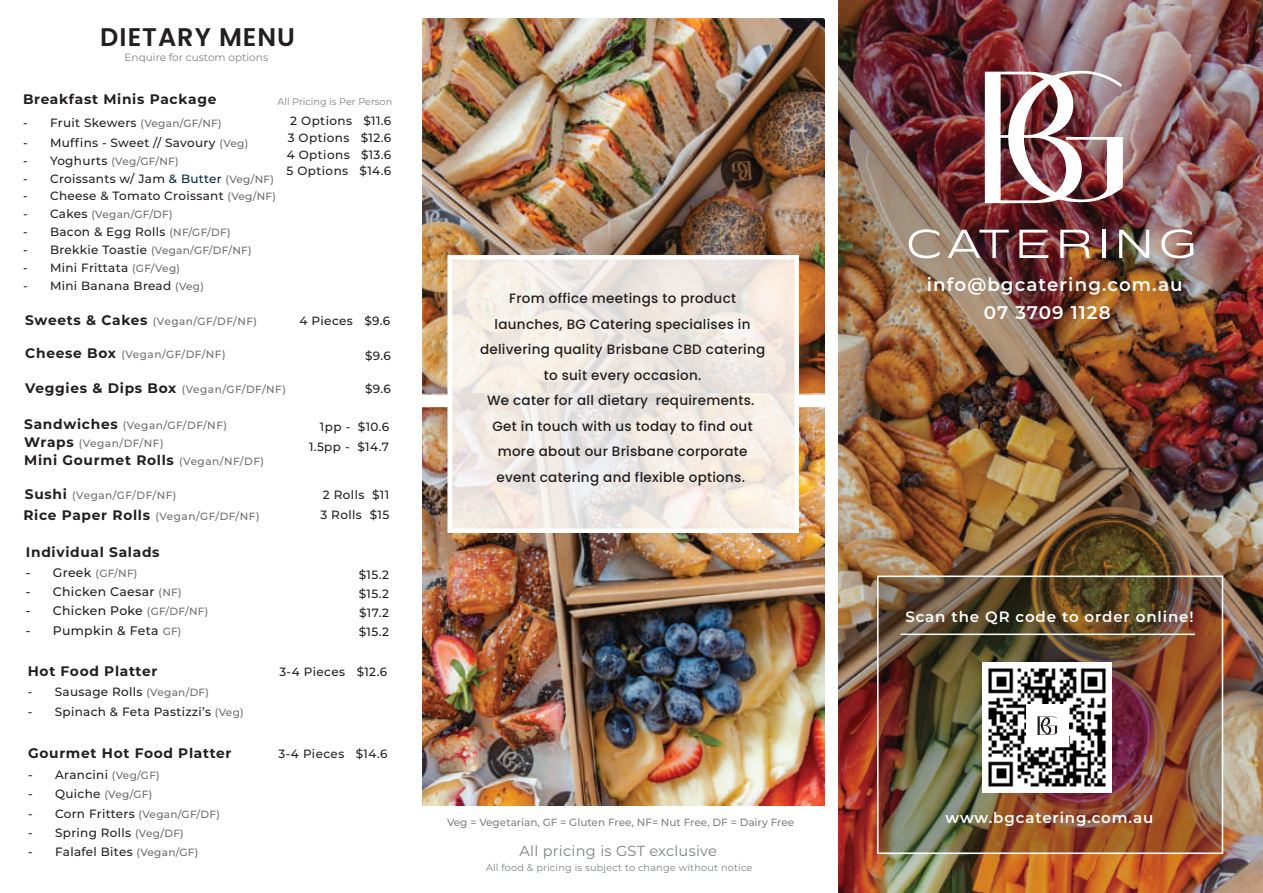
<style>
.page{position:relative;width:1263px;height:893px;background:#fff}
.page>*{position:absolute;margin:0;border:0;box-sizing:border-box;transform-origin:0 0}
.t1{font:600 25.5px "Poppins";letter-spacing:.04em;color:#231f20}
.t2{font:600 18.3px/27.6px "Montserrat";letter-spacing:.06em;color:#fff}
.t3{font:600 15px "Montserrat";letter-spacing:.06em;color:#fff}
.t4{font:14.55px "Montserrat";letter-spacing:.02em;color:#7e8083}
.t5{font:700 13.8px "Montserrat";letter-spacing:.05em;color:#231f20}
.t6{font:500 13.5px/25.5px "Poppins";letter-spacing:.02em;color:#231f20;text-align:center}
.t7{font:500 12.45px "Montserrat";letter-spacing:.025em;color:#231f20}
.t8{font:500 12px/16.5px "Montserrat";letter-spacing:.025em;color:#231f20;text-align:center}
.t9{font:500 10.5px/21.5px "Montserrat";letter-spacing:.05em;color:#6c6d70}
.t10{font:500 10.5px "Montserrat";color:#808285}
.t11{font:500 10.5px "Montserrat";letter-spacing:.025em;color:#6c6d70}
.t12{font:10.5px "Montserrat";color:#808285}
.t13{font:9.75px "Montserrat";letter-spacing:.02em;color:#7e8083}
.t14{font:9.6px "Montserrat";color:#808285}
.s1{font-size:10.5px;color:#6c6d70}
.s2{font-size:12px;color:#231f20}
.s3{color:#002340}
.s4{font-weight:700;font-size:13.8px;color:#231f20}
.s5{font-weight:500;font-size:10.5px;color:#6c6d70}
.s6{font-size:12.45px;color:#231f20}
</style>
<div class="page">
<img style="left:423px;top:19px;width:401px;height:375px">
<img style="left:422px;top:394px;width:403px;height:412px">
<img style="left:838px;top:0;width:425px;height:893px">
<img style="left:880px;top:578px;width:340px;height:273px">
<div style="left:877px;top:575px;width:346px;height:279px;border:2px solid #fff"></div>
<img style="left:982px;top:663px;width:130px;height:129px">
<div style="left:1025px;top:704px;width:43px;height:43px;background:#fff"></div>
<svg style="left:1037px;top:716px;width:20px;height:19px"></svg>
<img style="left:985px;top:71px;width:138px;height:132px">
<svg style="left:909px;top:229px;width:30px;height:29px"></svg>
<svg style="left:948px;top:230px;width:61px;height:28px"></svg>
<svg style="left:1019px;top:230px;width:29px;height:28px"></svg>
<svg style="left:1060px;top:230px;width:30px;height:28px"></svg>
<hr style="left:1102px;top:230px;width:3px;height:28px;background:#fff">
<svg style="left:1119px;top:230px;width:30px;height:28px"></svg>
<svg style="left:1161px;top:229px;width:32px;height:29px"></svg>
<hr style="left:900px;top:634px;width:295px;height:1px;background:#fff">
<div style="left:418px;top:395px;width:32px;height:12px;background:#fff"></div>
<div style="left:799px;top:395px;width:32px;height:12px;background:#fff"></div>
<svg style="left:447px;top:255px;width:347px;height:278px;background:#eee8e3"></svg>
<div style="left:448px;top:255px;width:351px;height:278px;border:4px solid #fff"></div>
<h1 class="t1" style="left:100px;top:22px;width:196px">DIETARY MENU</h1>
<p class="t12" style="left:125px;top:50px;width:145px">Enquire for custom options</p>
<p class="t5" style="left:23px;top:89px;width:195px">Breakfast Minis Package</p>
<p class="t14" style="left:278px;top:95px;width:116px">All Pricing is Per Person</p>
<p class="t8" style="left:23px;top:114px;width:200px">- Fruit Skewers <span class="s1">(Vegan/GF/NF)</span></p>
<p class="t8" style="left:23px;top:134px;width:227px">- Muffins - Sweet // Savoury <span class="s1">(Veg)</span></p>
<p class="t9" style="left:23px;top:150px;width:157px"><span class="s2">- Yoghurts</span> (Veg/GF/NF)</p>
<p class="t8" style="left:23px;top:170px;width:253px">- Croissants w/ Jam <span class="s3">&amp; Butter</span> <span class="s1">(Veg/NF)</span></p>
<p class="t8" style="left:23px;top:187px;width:254px">- Cheese &amp; Tomato Croissant <span class="s1">(Veg/NF)</span></p>
<p class="t11" style="left:23px;top:207px;width:151px"><span class="s2">- Cakes</span> (Vegan/GF/DF)</p>
<p class="t8" style="left:23px;top:223px;width:209px">- Bacon &amp; Egg Rolls <span class="s1">(NF/GF/DF)</span></p>
<p class="t11" style="left:23px;top:243px;width:230px"><span class="s2">- Brekkie Toastie</span> (Vegan/GF/DF/NF)</p>
<p class="t8" style="left:23px;top:259px;width:159px">- Mini Frittata <span class="s1">(GF/Veg)</span></p>
<p class="t8" style="left:23px;top:277px;width:183px">- Mini Banana Bread <span class="s1">(Veg)</span></p>
<p class="t9" style="left:25px;top:310px;width:233px"><span class="s4">Sweets &amp; Cakes</span> (Vegan/GF/DF/NF)</p>
<p class="t8" style="left:286px;top:112px;width:106px">2 Options $11.6<br>3 Options $12.6<br>4 Options $13.6<br>5 Options $14.6</p>
<p class="t8" style="left:299px;top:312px;width:92px">4 Pieces $9.6</p>
<p class="t9" style="left:25px;top:343px;width:202px"><span class="s4">Cheese Box</span> (Vegan/GF/DF/NF)</p>
<p class="t9" style="left:25px;top:378px;width:262px"><span class="s4">Veggies &amp; Dips Box</span> (Vegan/GF/DF/NF)</p>
<p class="t9" style="left:24px;top:416px;width:204px;line-height:18px"><span class="s4">Sandwiches</span> (Vegan/GF/DF/NF)<br><span class="s4">Wraps</span> (Vegan/DF/NF)</p>
<p class="t5" style="left:24px;top:450px;width:241px">Mini Gourmet Rolls <span class="s5">(Vegan/NF/DF)</span></p>
<p class="t9" style="left:23px;top:484px;width:238px"><span class="s4">Sushi</span> (Vegan/GF/DF/NF)<br><span class="s4">Rice Paper Rolls</span> (Vegan/GF/DF/NF)</p>
<p class="t5" style="left:26px;top:542px;width:135px">Individual Salads</p>
<p class="t9" style="left:26px;top:562px;width:113px"><span class="s6">- Greek</span> (GF/NF)</p>
<p class="t7" style="left:26px;top:583px;width:157px">- Chicken Caesar <span class="s1">(NF)</span></p>
<p class="t7" style="left:26px;top:602px;width:184px">- Chicken Poke <span class="s1">(GF/DF/NF)</span></p>
<p class="t7" style="left:26px;top:622px;width:157px">- Pumpkin &amp; Feta <span class="s1">GF)</span></p>
<p class="t8" style="left:365px;top:347px;width:27px">$9.6</p>
<p class="t8" style="left:365px;top:380px;width:27px">$9.6</p>
<p class="t8" style="left:309px;top:417px;width:82px;line-height:20px;text-align:right">1pp - $10.6<br>1.5pp - $14.7</p>
<p class="t8" style="left:320px;top:484px;width:70px;line-height:19.8px;text-align:left">2 Rolls $11<br>3 Rolls $15</p>
<p class="t8" style="left:359px;top:564px;width:32px;line-height:19.2px;text-align:justify">$15.2 $15.2 $17.2 $15.2</p>
<p class="t5" style="left:28px;top:661px;width:131px">Hot Food Platter</p>
<p class="t8" style="left:28px;top:683px;width:183px">- Sausage Rolls <span class="s1">(Vegan/DF)</span></p>
<p class="t8" style="left:28px;top:703px;width:217px">- Spinach &amp; Feta Pastizzi’s <span class="s1">(Veg)</span></p>
<p class="t5" style="left:28px;top:743px;width:205px">Gourmet Hot Food Platter</p>
<p class="t8" style="left:28px;top:766px;width:133px">- Arancini <span class="s1">(Veg/GF)</span></p>
<p class="t9" style="left:28px;top:783px;width:126px"><span class="s2">- Quiche</span> (Veg/GF)</p>
<p class="t8" style="left:28px;top:805px;width:193px">- Corn Fritters <span class="s1">(Vegan/GF/DF)</span></p>
<p class="t8" style="left:28px;top:824px;width:157px">- Spring Rolls <span class="s1">(Veg/DF)</span></p>
<p class="t8" style="left:28px;top:843px;width:172px">- Falafel Bites <span class="s1">(Vegan/GF)</span></p>
<p class="t8" style="left:279px;top:663px;width:109px">3-4 Pieces $12.6</p>
<p class="t8" style="left:279px;top:745px;width:110px">3-4 Pieces $14.6</p>
<p class="t6" style="left:480px;top:286px;width:287px">From office meetings to product launches, BG Catering specialises in delivering quality Brisbane CBD catering to suit every occasion.<br>We cater for all dietary requirements.<br>Get in touch with us today to find out more about our Brisbane corporate event catering and flexible options.</p>
<p class="t10" style="left:447px;top:815px;width:349px">Veg = Vegetarian, GF = Gluten Free, NF= Nut Free, DF = Dairy Free</p>
<p class="t4" style="left:519px;top:841px;width:199px">All pricing is GST exclusive</p>
<p class="t13" style="left:486px;top:861px;width:268px">All food &amp; pricing is subject to change without notice</p>
<h2 class="t2" style="left:984px;top:270px;width:200px;text-indent:-57px">info@bgcatering.com.au<br>07 3709 1128</h2>
<p class="t3" style="left:905px;top:605px;width:290px">Scan the QR code to order online!</p>
<p class="t3" style="left:945px;top:807px;width:209px">www.bgcatering.com.au</p>
</div>
